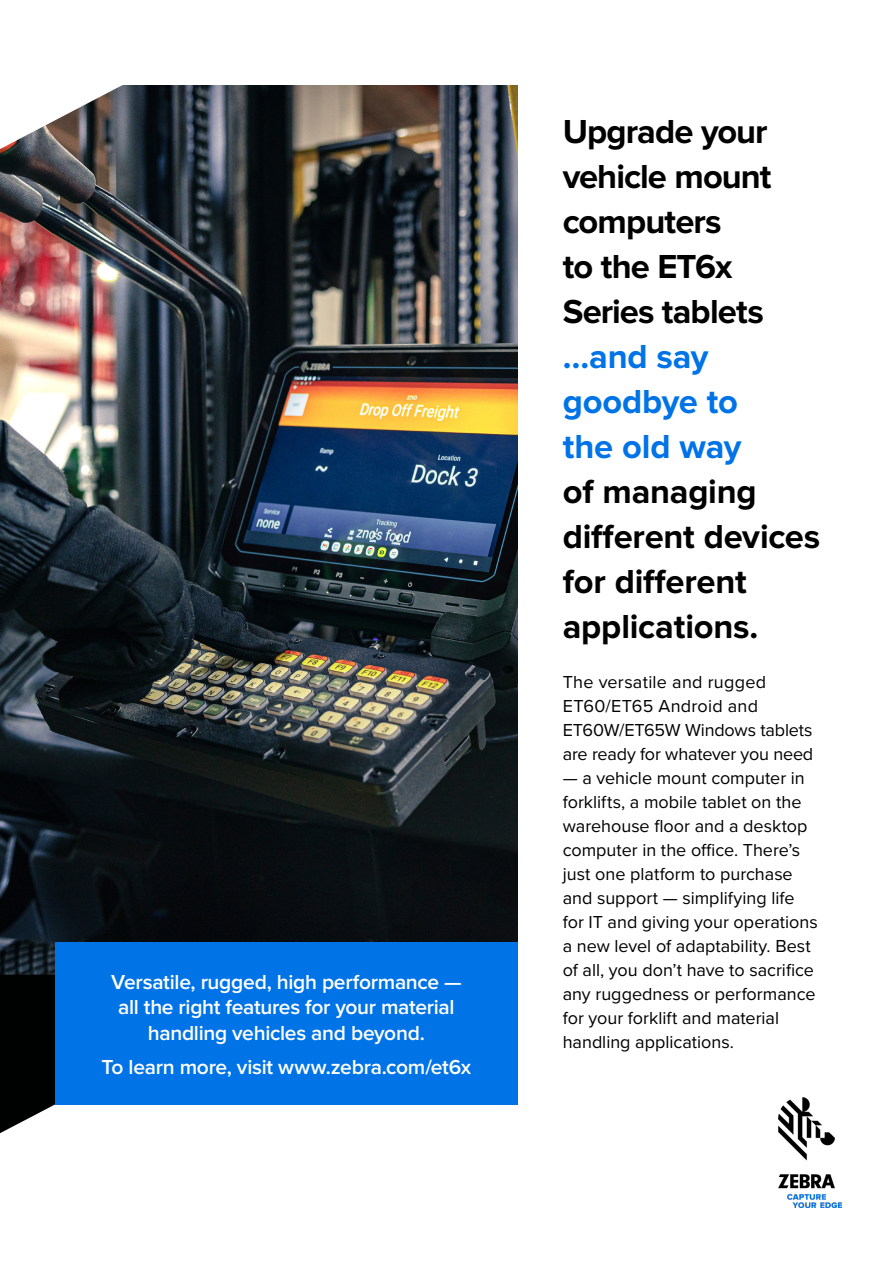
<style>
.page{position:relative;width:893px;height:1263px;background:#fff}
.page>*{position:absolute;margin:0;border:0;box-sizing:border-box;transform-origin:0 0}
.t1{font:700 34.5px/45px "Proxima Nova";letter-spacing:-.02em;color:#000}
.t2{font:700 34.5px/45px "Proxima Nova";letter-spacing:-.005em;color:#0073e7}
.t3{font:600 21px/25.5px "Proxima Nova";letter-spacing:-.015em;color:#fff;text-align:center}
.t4{font:18px/24px "Proxima Nova";color:#000}
</style>
<div class="page">
<img style="left:0;top:85px;width:518px;height:889px">
<img style="left:778px;top:1097px;width:64px;height:111px">
<svg style="left:0;top:85px;width:285px;height:64px"></svg>
<svg style="left:0;top:974px;width:303px;height:159px"></svg>
<div style="left:55px;top:942px;width:463px;height:162px;background:#0073e7"></div>
<p class="t3" style="left:111px;top:969px;width:352px">Versatile, rugged, high performance — all the right features for your material handling vehicles and beyond.</p>
<p class="t3" style="left:101px;top:1055px;width:371px">To learn more, visit www.zebra.com/et6x</p>
<h1 class="t1" style="left:563px;top:110px;width:210px">Upgrade your vehicle mount computers<br>to the ET6x<br>Series tablets</h1>
<h1 class="t2" style="left:563px;top:335px;width:180px">…and say goodbye to the old way</h1>
<h1 class="t1" style="left:563px;top:470px;width:259px">of managing different devices for different applications.</h1>
<p class="t4" style="left:563px;top:670px;width:252px">The versatile and rugged<br>ET60/ET65 Android and<br>ET60W/ET65W Windows tablets are ready for whatever you need</p>
<p class="t4" style="left:563px;top:766px;width:257px">— a vehicle mount computer in forklifts, a mobile tablet on the warehouse floor and a desktop computer in the office. There’s just one platform to purchase and support — simplifying life for IT and giving your operations a new level of adaptability. Best of all, you don’t have to sacrifice any ruggedness or performance for your forklift and material handling applications.</p>
</div>
